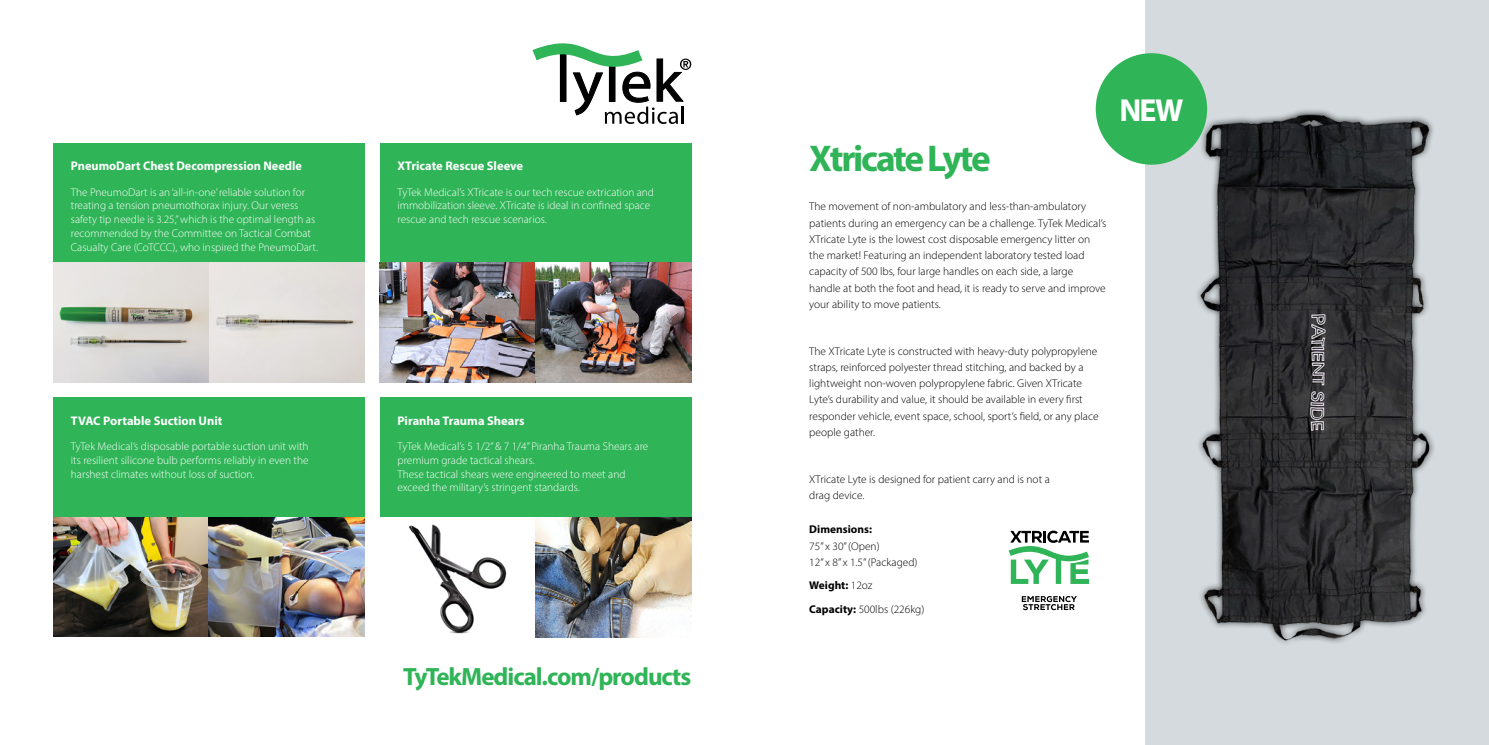
<style>
.page{position:relative;width:1489px;height:745px;background:#fff}
.page>*{position:absolute;margin:0;border:0;box-sizing:border-box;transform-origin:0 0}
.t1{font:700 37.25px "Myriad Pro";letter-spacing:-.06em;color:#2fb457}
.t2{font:700 31.88px "Myriad Pro";color:#fff}
.t3{font:700 25px "Myriad Pro";letter-spacing:-.04em;color:#2fb457}
.t4{font:700 12.5px "Myriad Pro";color:#fff}
.t5{font:300 11.25px/16.2px "Myriad Pro";color:#000}
.t6{font:300 11.25px/13.8px "Myriad Pro";color:#fff}
.t7{font:700 11.25px "Myriad Pro";color:#000}
.s1{font-weight:700}
</style>
<div class="page">
<div style="left:1144px;top:0;width:344px;height:744px;background:#d4dade"></div>
<div style="left:380px;top:397px;width:311px;height:239px;background:#2fb457"></div>
<div style="left:380px;top:517px;width:155px;height:119px;background:#fff"></div>
<img style="left:409px;top:524px;width:98px;height:110px">
<img style="left:535px;top:517px;width:156px;height:119px">
<div style="left:53px;top:397px;width:312px;height:239px;background:#2fb457"></div>
<img style="left:53px;top:517px;width:156px;height:119px">
<img style="left:209px;top:517px;width:156px;height:119px">
<div style="left:53px;top:143px;width:312px;height:239px;background:#2fb457"></div>
<img style="left:209px;top:263px;width:156px;height:119px">
<svg style="left:53px;top:263px;width:156px;height:119px;background:#cecec9"></svg>
<svg style="left:532px;top:43px;width:159px;height:81px"></svg>
<div style="left:380px;top:143px;width:311px;height:239px;background:#2fb457"></div>
<img style="left:380px;top:263px;width:155px;height:119px">
<img style="left:535px;top:263px;width:156px;height:119px">
<svg style="left:1008px;top:530px;width:80px;height:53px"></svg>
<svg style="left:1021px;top:596px;width:55px;height:13px"></svg>
<img style="left:1184px;top:81px;width:250px;height:562px">
<div style="left:1095px;top:53px;width:111px;height:111px;background:#2fb457;border-radius:50%"></div>
<p class="t4" style="left:71px;top:158px;width:232px">PneumoDart Chest Decompression Needle</p>
<p class="t6" style="left:71px;top:185px;width:248px">The PneumoDart is an ‘all-in-one’ reliable solution for treating a tension pneumothorax injury. Our veress safety tip needle is 3.25,” which is the optimal length as recommended by the Committee on Tactical Combat Casualty Care (CoTCCC), who inspired the PneumoDart.</p>
<p class="t4" style="left:71px;top:412px;width:153px">TVAC Portable Suction Unit</p>
<p class="t6" style="left:71px;top:439px;width:239px;text-align:justify">TyTek Medical’s disposable portable suction unit with its resilient silicone bulb performs reliably in even the harshest climates without loss of suction.</p>
<p class="t4" style="left:397px;top:158px;width:127px">XTricate Rescue Sleeve</p>
<p class="t6" style="left:397px;top:185px;width:258px">TyTek Medical’s XTricate is our tech rescue extrication and immobilization sleeve. XTricate is ideal in confined space rescue and tech rescue scenarios.</p>
<p class="t4" style="left:397px;top:412px;width:129px">Piranha Trauma Shears</p>
<p class="t6" style="left:397px;top:439px;width:252px">TyTek Medical’s 5 1/2” &amp; 7 1/4” Piranha Trauma Shears are premium grade tactical shears.<br>These tactical shears were engineered to meet and exceed the military’s stringent standards.</p>
<h3 class="t3" style="left:403px;top:659px;width:289px">TyTekMedical.com/products</h3>
<h1 class="t1" style="left:809px;top:134px;width:183px">Xtricate Lyte</h1>
<p class="t5" style="left:809px;top:198px;width:299px">The movement of non-ambulatory and less-than-ambulatory patients during an emergency can be a challenge. TyTek Medical’s XTricate Lyte is the lowest cost disposable emergency litter on the market! Featuring an independent laboratory tested load capacity of 500 lbs, four large handles on each side, a large handle at both the foot and head, it is ready to serve and improve your ability to move patients.</p>
<p class="t5" style="left:809px;top:342px;width:291px">The XTricate Lyte is constructed with heavy-duty polypropylene straps, reinforced polyester thread stitching, and backed by a lightweight non-woven polypropylene fabric. Given XTricate Lyte’s durability and value, it should be available in every first responder vehicle, event space, school, sport’s field, or any place people gather.</p>
<p class="t5" style="left:809px;top:470px;width:242px">XTricate Lyte is designed for patient carry and is not a drag device.</p>
<p class="t7" style="left:809px;top:522px;width:64px">Dimensions:</p>
<p class="t5" style="left:809px;top:537px;width:110px">75” x 30” (Open)<br>12” x 8” x 1.5” (Packaged)</p>
<p class="t5" style="left:809px;top:573px;width:117px;line-height:23.4px"><span class="s1">Weight:</span> 12oz<br><span class="s1">Capacity:</span> 500lbs (226kg)</p>
<h2 class="t2" style="left:1119px;top:89px;width:65px">NEW</h2>
</div>
